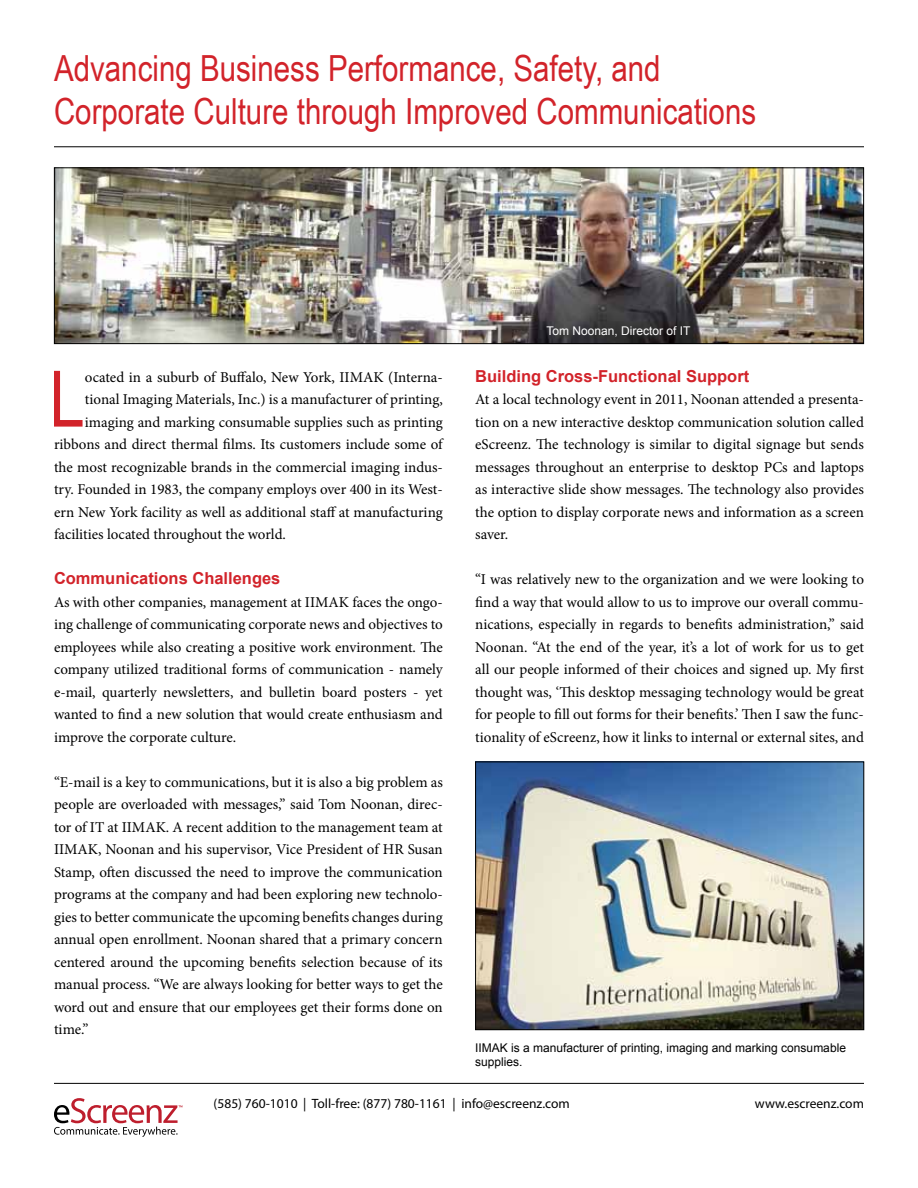
<style>
.page{position:relative;width:918px;height:1188px;background:#fff}
.page>*{position:absolute;margin:0;border:0;box-sizing:border-box;transform-origin:0 0}
.Drop_Cap{font:77.85px "Arial Narrow";color:#d2232a}
.t1{font:36px/43.2px "Arial Narrow";color:#d2232a}
.Headers{font:700 16.5px "Arial";color:#d2232a}
.Body{font:15px/22.5px "Minion Pro";letter-spacing:-.005em;color:#000;text-align:justify}
.Drop_Cap-2{font:15px "Minion Pro";color:#000}
.t2{font:13.5px "Myriad Pro";color:#000}
.t3{font:12px/14.4px "Arial";color:#000}
.t4{font:12px "Arial";color:#fff}
</style>
<div class="page">
<img style="left:56px;top:169px;width:806px;height:173px">
<div style="left:54px;top:167px;width:810px;height:177px;border:1px solid #000"></div>
<hr style="left:54px;top:146px;width:810px;height:1px;background:#000">
<hr style="left:54px;top:1083px;width:810px;height:1px;background:#000">
<svg style="left:54px;top:1098px;width:129px;height:39px"></svg>
<img style="left:477px;top:764px;width:385px;height:264px">
<div style="left:475px;top:762px;width:389px;height:268px;border:1px solid #000"></div>
<p class="t1" style="left:54px;top:45px;width:704px">Advancing Business Performance, Safety, and<br>Corporate Culture through Improved Communications</p>
<p class="Drop_Cap" style="left:49px;top:342px;width:37px">L</p>
<p class="Drop_Cap-2" style="left:85px;top:367px;width:359px">ocated in a suburb of Buffalo, New York, IIMAK (Interna-</p>
<p class="Drop_Cap-2" style="left:85px;top:389px;width:359px">tional Imaging Materials, Inc.) is a manufacturer of printing,</p>
<p class="Drop_Cap-2" style="left:85px;top:412px;width:359px">imaging and marking consumable supplies such as printing</p>
<p class="Drop_Cap-2" style="left:54px;top:434px;width:390px">ribbons and direct thermal films. Its customers include some of</p>
<p class="Drop_Cap-2" style="left:54px;top:457px;width:390px">the most recognizable brands in the commercial imaging indus-</p>
<p class="Drop_Cap-2" style="left:54px;top:479px;width:390px">try. Founded in 1983, the company employs over 400 in its West-</p>
<p class="Drop_Cap-2" style="left:54px;top:502px;width:390px">ern New York facility as well as additional staff at manufacturing</p>
<p class="Drop_Cap-2" style="left:54px;top:524px;width:233px">facilities located throughout the world.</p>
<p class="Headers" style="left:54px;top:567px;width:228px">Communications Challenges</p>
<p class="Body" style="left:54px;top:591px;width:390px">As with other companies, management at IIMAK faces the ongo&shy;ing challenge of communicating corporate news and objectives to employees while also creating a positive work environment. The company utilized traditional forms of communication - namely e-mail, quarterly newsletters, and bulletin board posters - yet wanted to find a new solution that would create enthusiasm and improve the corporate culture.</p>
<p class="Body" style="left:54px;top:771px;width:390px">“E-mail is a key to communications, but it is also a big problem as people are overloaded with messages,” said Tom Noonan, direc&shy;tor of IT at IIMAK. A recent addition to the management team at IIMAK, Noonan and his supervisor, Vice President of HR Susan Stamp, often discussed the need to improve the communication programs at the company and had been exploring new technolo&shy;gies to better communicate the upcoming benefits changes during annual open enrollment. Noonan shared that a primary concern centered around the upcoming benefits selection because of its manual process. “We are always looking for better ways to get the word out and ensure that our employees get their forms done on time.”</p>
<p class="t4" style="left:546px;top:323px;width:146px">Tom Noonan, Director of IT</p>
<p class="Headers" style="left:475px;top:365px;width:276px">Building Cross-Functional Support</p>
<p class="Body" style="left:475px;top:388px;width:390px">At a local technology event in 2011, Noonan attended a presenta&shy;tion on a new interactive desktop communication solution called eScreenz. The technology is similar to digital signage but sends messages throughout an enterprise to desktop PCs and laptops as interactive slide show messages. The technology also provides the option to display corporate news and information as a screen saver.</p>
<p class="Body" style="left:475px;top:568px;width:390px">“I was relatively new to the organization and we were looking to find a way that would allow to us to improve our overall commu&shy;nications, especially in regards to benefits administration,” said Noonan. “At the end of the year, it’s a lot of work for us to get all our people informed of their choices and signed up. My first thought was, ‘This desktop messaging technology would be great for people to fill out forms for their benefits.’ Then I saw the func&shy;tionality of eScreenz, how it links to internal or external sites, and</p>
<p class="t3" style="left:475px;top:1041px;width:372px">IIMAK is a manufacturer of printing, imaging and marking consumable supplies.</p>
<p class="t2" style="left:214px;top:1095px;width:358px">(585) 760-1010 | Toll-free: (877) 780-1161 | info@escreenz.com</p>
<p class="t2" style="left:755px;top:1095px;width:111px">www.escreenz.com</p>
</div>
